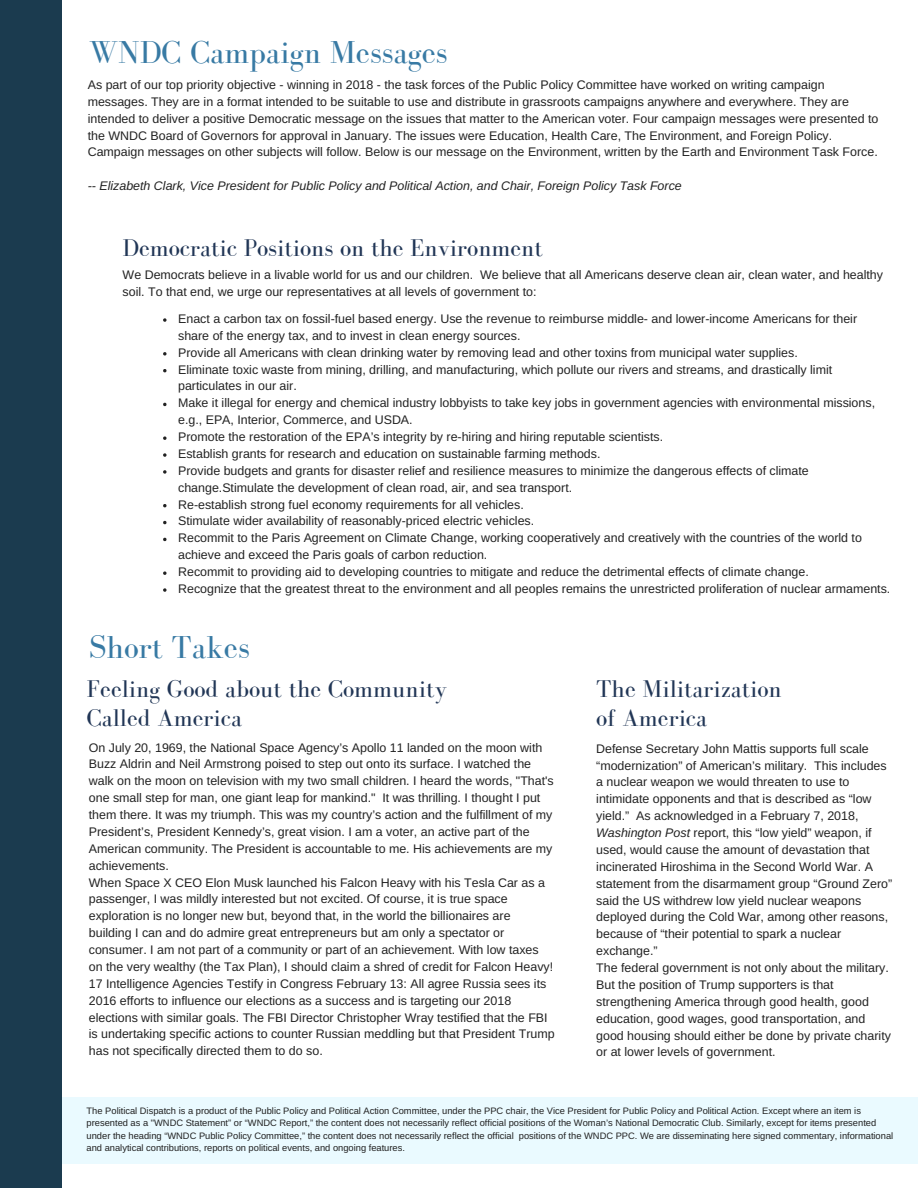
<style>
.page{position:relative;width:918px;height:1188px;background:#fff}
.page>*{position:absolute;margin:0;border:0;box-sizing:border-box;transform-origin:0 0}
.t1{font:32.7px "Bodoni FLF";color:#387aa4}
.t2{font:24.9px/29.2px "Bodoni FLF";color:#213656}
.t3{font:12.45px/16.8px "Arimo";color:#222}
.t4{font:italic 12.45px "Arimo";color:#222}
.t5{font:9.3px/12.3px "Arimo";color:#222}
.s1{font-style:italic}
</style>
<div class="page">
<div style="left:50px;top:1097px;width:868px;height:66px;background:#eafaff"></div>
<div style="left:0;top:0;width:62px;height:1188px;background:#1b3b4f"></div>
<svg style="left:163px;top:318px;width:3px;height:4px"></svg>
<svg style="left:163px;top:352px;width:3px;height:4px"></svg>
<svg style="left:163px;top:436px;width:3px;height:4px"></svg>
<svg style="left:163px;top:453px;width:3px;height:4px"></svg>
<svg style="left:163px;top:470px;width:3px;height:4px"></svg>
<svg style="left:163px;top:588px;width:3px;height:4px"></svg>
<h1 class="t1" style="left:89px;top:34px;width:360px">WNDC Campaign Messages</h1>
<p class="t3" style="left:88px;top:76px;width:792px">As part of our top priority objective - winning in 2018 - the task forces of the Public Policy Committee have worked on writing campaign messages. They are in a format intended to be suitable to use and distribute in grassroots campaigns anywhere and everywhere. They are intended to deliver a positive Democratic message on the issues that matter to the American voter. Four campaign messages were presented to the WNDC Board of Governors for approval in January. The issues were Education, Health Care, The Environment, and Foreign Policy.<br>Campaign messages on other subjects will follow. Below is our message on the Environment, written by the Earth and Environment Task Force.</p>
<p class="t4" style="left:88px;top:179px;width:596px">-- Elizabeth Clark, Vice President for Public Policy and Political Action, and Chair, Foreign Policy Task Force</p>
<h2 class="t2" style="left:123px;top:233px;width:422px">Democratic Positions on the Environment</h2>
<p class="t3" style="left:123px;top:266px;width:762px">We Democrats believe in a livable world for us and our children. We believe that all Americans deserve clean air, clean water, and healthy soil. To that end, we urge our representatives at all levels of government to:</p>
<p class="t3" style="left:178px;top:310px;width:714px">Enact a carbon tax on fossil-fuel based energy. Use the revenue to reimburse middle- and lower-income Americans for their share of the energy tax, and to invest in clean energy sources.<br>Provide all Americans with clean drinking water by removing lead and other toxins from municipal water supplies.<br>Eliminate toxic waste from mining, drilling, and manufacturing, which pollute our rivers and streams, and drastically limit particulates in our air.<br>Make it illegal for energy and chemical industry lobbyists to take key jobs in government agencies with environmental missions, e.g., EPA, Interior, Commerce, and USDA.<br>Promote the restoration of the EPA’s integrity by re-hiring and hiring reputable scientists.<br>Establish grants for research and education on sustainable farming methods.<br>Provide budgets and grants for disaster relief and resilience measures to minimize the dangerous effects of climate change.Stimulate the development of clean road, air, and sea transport.<br>Re-establish strong fuel economy requirements for all vehicles.<br>Stimulate wider availability of reasonably-priced electric vehicles.<br>Recommit to the Paris Agreement on Climate Change, working cooperatively and creatively with the countries of the world to achieve and exceed the Paris goals of carbon reduction.<br>Recommit to providing aid to developing countries to mitigate and reduce the detrimental effects of climate change.<br>Recognize that the greatest threat to the environment and all peoples remains the unrestricted proliferation of nuclear armaments.</p>
<h1 class="t1" style="left:89px;top:629px;width:162px">Short Takes</h1>
<h2 class="t2" style="left:87px;top:674px;width:362px">Feeling Good about the Community<br>Called America</h2>
<h2 class="t2" style="left:596px;top:674px;width:187px">The Militarization of America</h2>
<p class="t3" style="left:89px;top:739px;width:467px">On July 20, 1969, the National Space Agency’s Apollo 11 landed on the moon with Buzz Aldrin and Neil Armstrong poised to step out onto its surface. I watched the walk on the moon on television with my two small children. I heard the words, "That's one small step for man, one giant leap for mankind." It was thrilling. I thought I put them there. It was my triumph. This was my country’s action and the fulfillment of my President’s, President Kennedy’s, great vision. I am a voter, an active part of the American community. The President is accountable to me. His achievements are my achievements.<br>When Space X CEO Elon Musk launched his Falcon Heavy with his Tesla Car as a passenger, I was mildly interested but not excited. Of course, it is true space exploration is no longer new but, beyond that, in the world the billionaires are building I can and do admire great entrepreneurs but am only a spectator or consumer. I am not part of a community or part of an achievement. With low taxes on the very wealthy (the Tax Plan), I should claim a shred of credit for Falcon Heavy!<br>17 Intelligence Agencies Testify in Congress February 13: All agree Russia sees its 2016 efforts to influence our elections as a success and is targeting our 2018 elections with similar goals. The FBI Director Christopher Wray testified that the FBI is undertaking specific actions to counter Russian meddling but that President Trump has not specifically directed them to do so.</p>
<p class="t3" style="left:596px;top:740px;width:297px">Defense Secretary John Mattis supports full scale “modernization” of American’s military. This includes a nuclear weapon we would threaten to use to intimidate opponents and that is described as “low yield.” As acknowledged in a February 7, 2018, <span class="s1">Washington Post</span> report, this “low yield” weapon, if used, would cause the amount of devastation that incinerated Hiroshima in the Second World War. A statement from the disarmament group “Ground Zero” said the US withdrew low yield nuclear weapons deployed during the Cold War, among other reasons, because of “their potential to spark a nuclear exchange.”<br>The federal government is not only about the military.<br>But the position of Trump supporters is that strengthening America through good health, good education, good wages, good transportation, and good housing should either be done by private charity or at lower levels of government.</p>
<p class="t5" style="left:87px;top:1104px;width:808px">The Political Dispatch is a product of the Public Policy and Political Action Committee, under the PPC chair, the Vice President for Public Policy and Political Action. Except where an item is presented as a "WNDC Statement” or “WNDC Report,” the content does not necessarily reflect official positions of the Woman’s National Democratic Club. Similarly, except for items presented under the heading “WNDC Public Policy Committee,” the content does not necessarily reflect the official positions of the WNDC PPC. We are disseminating here signed commentary, informational and analytical contributions, reports on political events, and ongoing features.</p>
</div>
